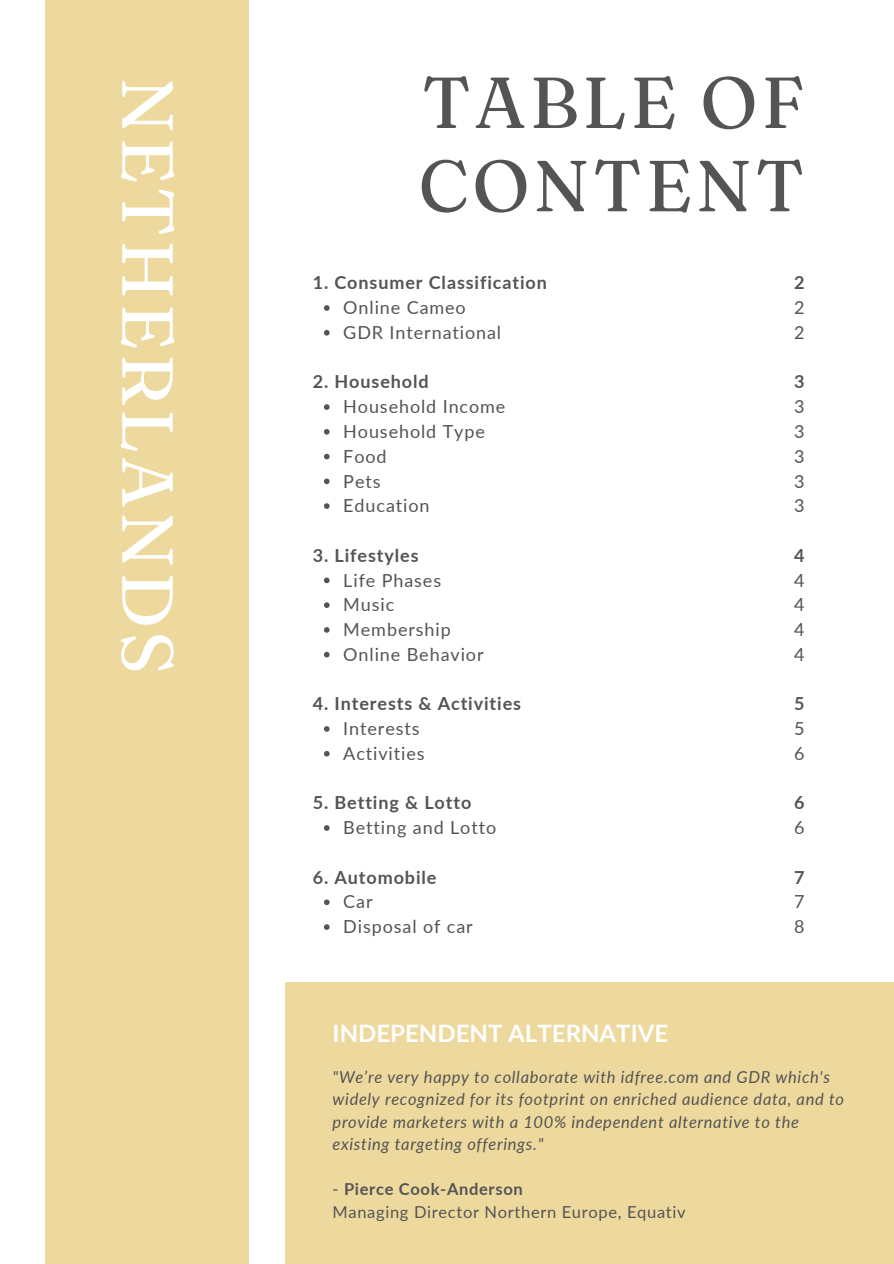
<style>
.page{position:relative;width:894px;height:1264px;background:#fff}
.page>*{position:absolute;margin:0;border:0;box-sizing:border-box;transform-origin:0 0}
.t1{font:72px/83.2px "Fraunces 9 pt";letter-spacing:.05em;color:#545454}
.t2{font:72px "Fraunces 9 pt";letter-spacing:.05em;color:#fff}
.t3{font:700 24px "Lato";color:#fff}
.t4{font:18px/24.8px "Lato";letter-spacing:.05em;color:#545454}
.t5{font:700 18px "Lato";letter-spacing:.05em;color:#545454}
.t6{font:italic 16.5px/22.5px "Lato";letter-spacing:.04em;color:#545454}
.t7{font:16.5px/22.5px "Lato";letter-spacing:.04em;color:#545454}
.s1{font-weight:700}
</style>
<div class="page">
<div style="left:45px;top:0;width:203px;height:1263px;background:#edd99d"></div>
<svg style="left:324px;top:305px;width:5px;height:6px"></svg>
<svg style="left:324px;top:330px;width:5px;height:5px"></svg>
<svg style="left:324px;top:404px;width:5px;height:6px"></svg>
<svg style="left:324px;top:429px;width:5px;height:5px"></svg>
<svg style="left:324px;top:454px;width:5px;height:5px"></svg>
<svg style="left:324px;top:478px;width:5px;height:6px"></svg>
<svg style="left:324px;top:503px;width:5px;height:6px"></svg>
<svg style="left:324px;top:577px;width:5px;height:6px"></svg>
<svg style="left:324px;top:602px;width:5px;height:6px"></svg>
<svg style="left:324px;top:627px;width:5px;height:5px"></svg>
<svg style="left:324px;top:652px;width:5px;height:5px"></svg>
<svg style="left:324px;top:726px;width:5px;height:5px"></svg>
<svg style="left:324px;top:751px;width:5px;height:5px"></svg>
<svg style="left:324px;top:825px;width:5px;height:5px"></svg>
<svg style="left:324px;top:899px;width:5px;height:6px"></svg>
<svg style="left:324px;top:924px;width:5px;height:5px"></svg>
<div style="left:285px;top:982px;width:608px;height:281px;background:#edd99d"></div>
<h1 class="t2" style="left:193px;top:77px;width:598px;rotate:90deg">NETHERLANDS</h1>
<h1 class="t1" style="left:418px;top:60px;width:387px">TABLE OF<br>CONTENT</h1>
<p class="t5" style="left:312px;top:272px;width:236px">1. Consumer Classification</p>
<p class="t4" style="left:343px;top:295px;width:159px">Online Cameo<br>GDR International</p>
<p class="t5" style="left:312px;top:371px;width:117px">2. Household</p>
<p class="t4" style="left:343px;top:394px;width:164px">Household Income<br>Household Type<br>Food<br>Pets<br>Education</p>
<p class="t5" style="left:312px;top:544px;width:107px">3. Lifestyles</p>
<p class="t4" style="left:343px;top:567px;width:142px">Life Phases<br>Music<br>Membership<br>Online Behavior</p>
<p class="t5" style="left:312px;top:692px;width:210px">4. Interests &amp; Activities</p>
<p class="t4" style="left:343px;top:715px;width:83px">Interests<br>Activities</p>
<p class="t5" style="left:312px;top:791px;width:160px">5. Betting &amp; Lotto</p>
<p class="t4" style="left:343px;top:814px;width:154px">Betting and Lotto</p>
<p class="t5" style="left:312px;top:866px;width:125px">6. Automobile</p>
<p class="t4" style="left:343px;top:889px;width:131px">Car<br>Disposal of car</p>
<p class="t5" style="left:794px;top:272px;width:12px">2</p>
<p class="t4" style="left:794px;top:295px;width:12px">2<br>2</p>
<p class="t5" style="left:794px;top:371px;width:12px">3</p>
<p class="t4" style="left:794px;top:394px;width:12px;text-align:justify">3<br>3<br>3<br>3<br>3</p>
<p class="t5" style="left:794px;top:544px;width:12px">4</p>
<p class="t4" style="left:794px;top:567px;width:12px;text-align:justify">4<br>4<br>4<br>4</p>
<p class="t5" style="left:794px;top:692px;width:12px">5</p>
<p class="t4" style="left:794px;top:715px;width:12px">5<br>6</p>
<p class="t5" style="left:794px;top:791px;width:12px">6</p>
<p class="t4" style="left:794px;top:814px;width:12px">6</p>
<p class="t5" style="left:794px;top:866px;width:12px">7</p>
<p class="t4" style="left:794px;top:889px;width:12px">7<br>8</p>
<h2 class="t3" style="left:332px;top:1017px;width:337px">INDEPENDENT ALTERNATIVE</h2>
<p class="t6" style="left:332px;top:1065px;width:513px">"We’re very happy to collaborate with idfree.com and GDR which's widely recognized for its footprint on enriched audience data, and to provide marketers with a 100% independent alternative to the existing targeting offerings."</p>
<p class="t7" style="left:332px;top:1177px;width:354px">- <span class="s1">Pierce Cook-Anderson<br></span>Managing Director Northern Europe, Equativ</p>
</div>
